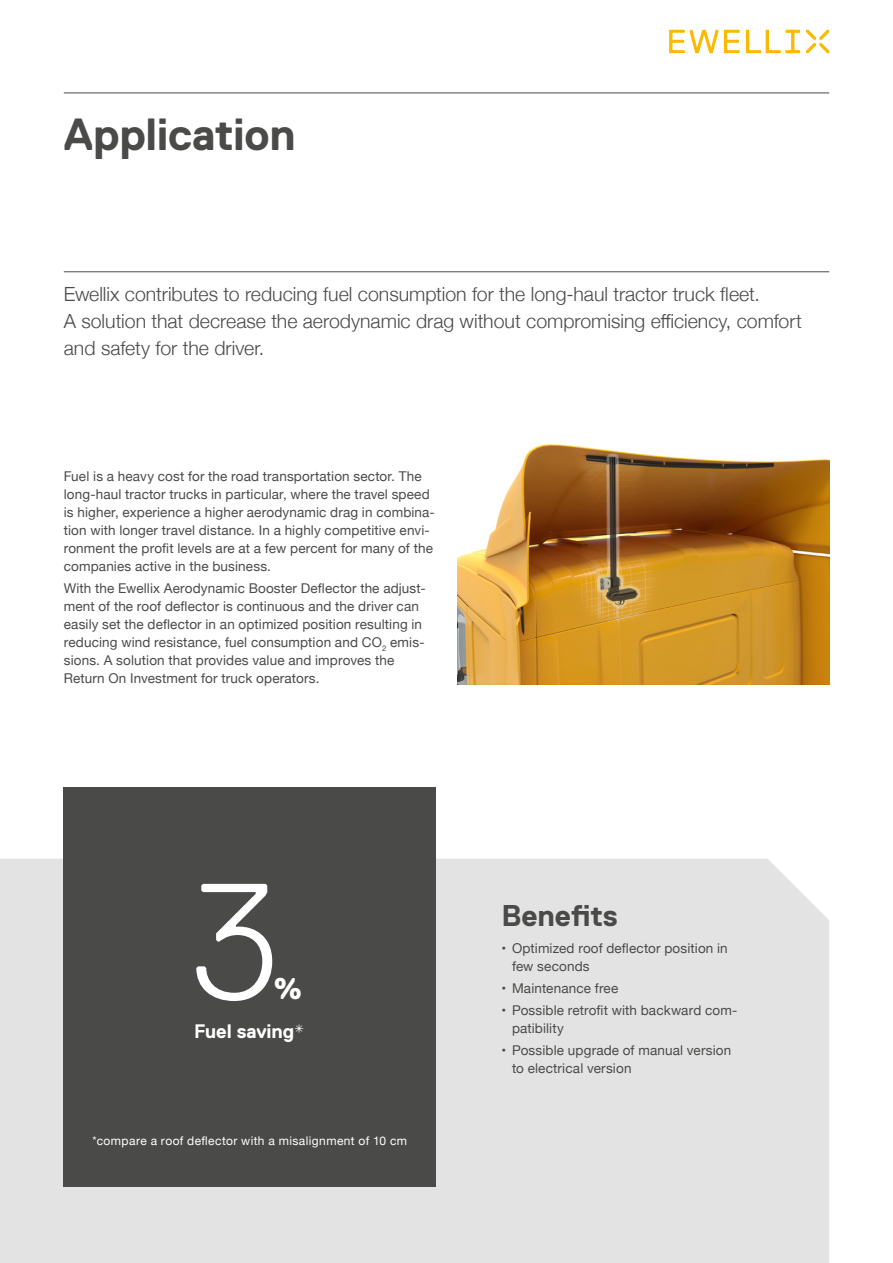
<style>
.page{position:relative;width:893px;height:1263px;background:#fff}
.page>*{position:absolute;margin:0;border:0;box-sizing:border-box;transform-origin:0 0}
.t1{font:300 165px "Replica Std";color:#fff}
.t2{font:700 45px "Replica Std";letter-spacing:-.01em;color:#4a4a49}
.t3{font:700 30px "Replica Std";letter-spacing:-.005em;color:#4a4a49}
.t4{font:700 30px "Replica Std";color:#fff}
.t5{font:300 19.5px/27px "Helvetica Neue";color:#4a4a49}
.t6{font:700 19.5px "Replica Std";letter-spacing:-.005em;color:#fff}
.t7{font:13.5px/18px "Helvetica Neue";letter-spacing:.01em;color:#4a4a49}
.t8{font:12px "Helvetica Neue";letter-spacing:.035em;color:#fff}
</style>
<div class="page">
<hr style="left:64px;top:93px;width:765px;height:1px;background:#4a4a49">
<hr style="left:64px;top:271px;width:765px;height:1px;background:#4a4a49">
<svg style="left:669px;top:30px;width:131px;height:23px"></svg>
<svg style="left:806px;top:30px;width:23px;height:23px"></svg>
<div style="left:0;top:859px;width:829px;height:404px;background:#e3e3e3"></div>
<div style="left:64px;top:787px;width:372px;height:399px;background:#4a4a49"></div>
<img style="left:457px;top:444px;width:372px;height:241px">
<h2 class="t2" style="left:64px;top:109px;width:233px">Application</h2>
<h3 class="t5" style="left:64px;top:280px;width:740px">Ewellix contributes to reducing fuel consumption for the long-haul tractor truck fleet.<br>A solution that decrease the aerodynamic drag without compromising efficiency, comfort and safety for the driver.</h3>
<p class="t7" style="left:64px;top:468px;width:373px">Fuel is a heavy cost for the road transportation sector. The long-haul tractor trucks in particular, where the travel speed is higher, experience a higher aerodynamic drag in combina&shy;tion with longer travel distance. In a highly competitive envi&shy;ronment the profit levels are at a few percent for many of the companies active in the business.</p>
<p class="t7" style="left:64px;top:580px;width:363px">With the Ewellix Aerodynamic Booster Deflector the adjust&shy;ment of the roof deflector is continuous and the driver can easily set the deflector in an optimized position resulting in reducing wind resistance, fuel consumption and CO<sub>2</sub> emis&shy;sions. A solution that provides value and improves the Return On Investment for truck operators.</p>
<h1 class="t1" style="left:191px;top:851px;width:89px">3</h1>
<h3 class="t4" style="left:274px;top:972px;width:30px">%</h3>
<h3 class="t6" style="left:194px;top:1020px;width:113px">Fuel saving*</h3>
<p class="t8" style="left:92px;top:1132px;width:316px">*compare a roof deflector with a misalignment of 10 cm</p>
<h3 class="t3" style="left:501px;top:899px;width:118px">Benefits</h3>
<p class="t7" style="left:512px;top:940px;width:217px;text-indent:-11px">• Optimized roof deflector position in few seconds</p>
<p class="t7" style="left:501px;top:980px;width:118px">• Maintenance free</p>
<p class="t7" style="left:512px;top:1002px;width:227px;text-indent:-11px">• Possible retrofit with backward com&shy;patibility</p>
<p class="t7" style="left:512px;top:1042px;width:221px;text-indent:-11px">• Possible upgrade of manual version to electrical version</p>
</div>
